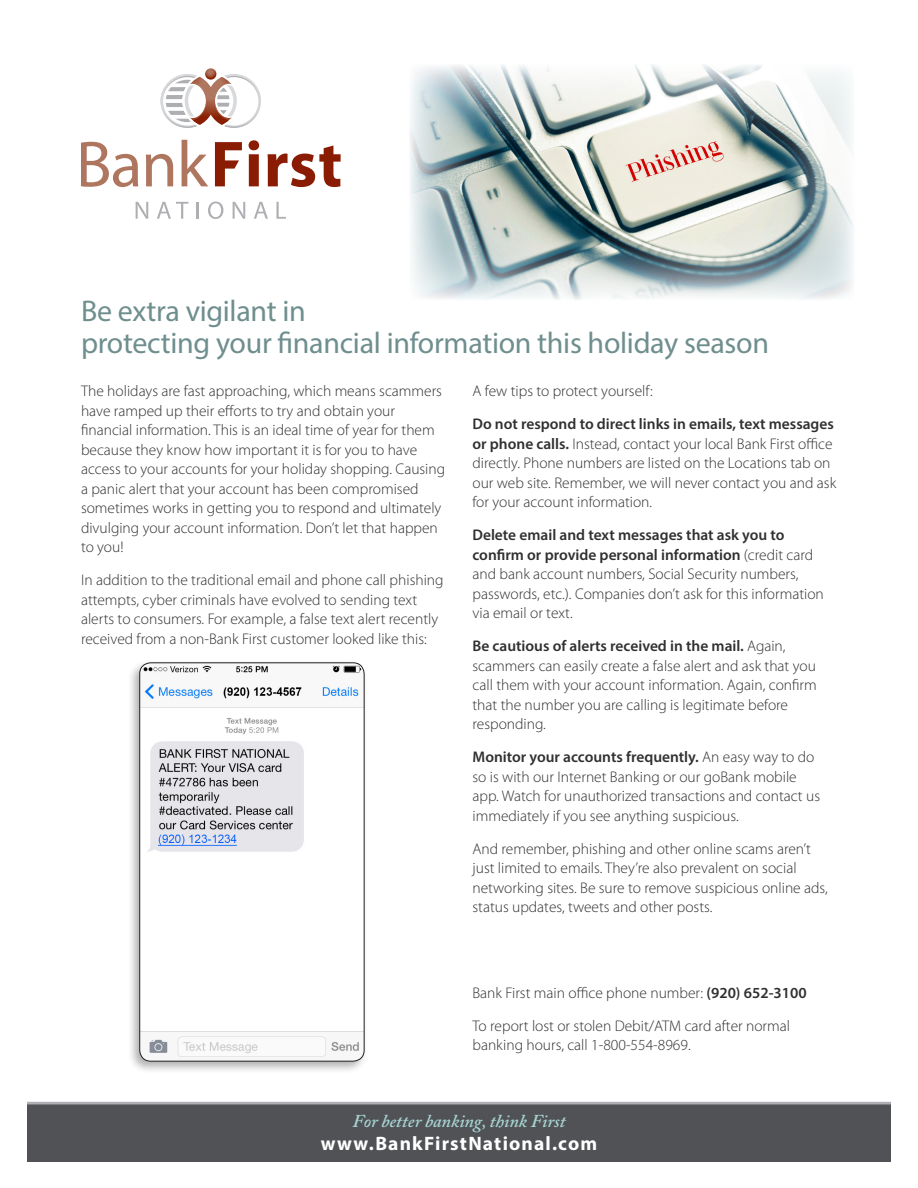
<style>
.page{position:relative;width:918px;height:1188px;background:#fff}
.page>*{position:absolute;margin:0;border:0;box-sizing:border-box;transform-origin:0 0}
.t1{font:30px "Myriad Pro";letter-spacing:-.01em;color:#6f8e8e}
.t2{font:700 19.5px "Myriad Pro";letter-spacing:.06em;color:#fff}
.t3{font:italic 600 18px "Adobe Caslon Pro";color:#a7d3d2}
.t4{font:300 15.45px/19.5px "Myriad Pro";color:#312f30}
.s1{font-weight:600}
</style>
<div class="page">
<svg style="left:136px;top:202px;width:12px;height:17px"></svg>
<svg style="left:157px;top:202px;width:31px;height:17px"></svg>
<svg style="left:197px;top:202px;width:2px;height:17px"></svg>
<svg style="left:208px;top:202px;width:15px;height:17px"></svg>
<svg style="left:233px;top:202px;width:12px;height:17px"></svg>
<svg style="left:254px;top:202px;width:14px;height:17px"></svg>
<svg style="left:276px;top:202px;width:10px;height:17px"></svg>
<svg style="left:81px;top:142px;width:57px;height:45px"></svg>
<svg style="left:146px;top:68px;width:115px;height:118px"></svg>
<svg style="left:268px;top:146px;width:73px;height:41px"></svg>
<div style="left:27px;top:1102px;width:864px;height:60px;background:#505255"></div>
<hr style="left:27px;top:1102px;width:864px;height:2px;background:#aeafb3">
<img style="left:410px;top:65px;width:444px;height:235px">
<div style="left:127px;top:659px;width:241px;height:416px;background:#231f20;opacity:.35"></div>
<img style="left:140px;top:663px;width:224px;height:398px">
<div style="left:139px;top:663px;width:225px;height:398px;border:1px solid #231f20;border-radius:11px"></div>
<p class="t1" style="left:81px;top:292px;width:226px">Be extra vigilant in</p>
<p class="t1" style="left:81px;top:324px;width:689px">protecting your financial information this holiday season</p>
<p class="t4" style="left:81px;top:381px;width:366px">The holidays are fast approaching, which means scammers have ramped up their efforts to try and obtain your financial information. This is an ideal time of year for them because they know how important it is for you to have access to your accounts for your holiday shopping. Causing a panic alert that your account has been compromised sometimes works in getting you to respond and ultimately divulging your account information. Don’t let that happen to you!</p>
<p class="t4" style="left:81px;top:570px;width:364px">In addition to the traditional email and phone call phishing attempts, cyber criminals have evolved to sending text alerts to consumers. For example, a false text alert recently received from a non-Bank First customer looked like this:</p>
<p class="t4" style="left:472px;top:381px;width:182px">A few tips to protect yourself:</p>
<p class="t4" style="left:472px;top:414px;width:365px"><span class="s1">Do not respond to direct links in emails, text messages or phone calls.</span> Instead, contact your local Bank First office directly. Phone numbers are listed on the Locations tab on our web site. Remember, we will never contact you and ask for your account information.</p>
<p class="t4" style="left:472px;top:525px;width:353px"><span class="s1">Delete email and text messages that ask you to confirm or provide personal information</span> (credit card and bank account numbers, Social Security numbers, passwords, etc.). Companies don’t ask for this information via email or text.</p>
<p class="t4" style="left:472px;top:636px;width:346px"><span class="s1">Be cautious of alerts received in the mail.</span> Again, scammers can easily create a false alert and ask that you call them with your account information. Again, confirm that the number you are calling is legitimate before responding.</p>
<p class="t4" style="left:472px;top:747px;width:349px"><span class="s1">Monitor your accounts frequently.</span> An easy way to do so is with our Internet Banking or our goBank mobile app. Watch for unauthorized transactions and contact us immediately if you see anything suspicious.</p>
<p class="t4" style="left:472px;top:839px;width:357px">And remember, phishing and other online scams aren’t just limited to emails. They’re also prevalent on social networking sites. Be sure to remove suspicious online ads, status updates, tweets and other posts.</p>
<p class="t4" style="left:472px;top:983px;width:336px">Bank First main office phone number: <span class="s1">(920) 652-3100</span></p>
<p class="t4" style="left:472px;top:1016px;width:319px">To report lost or stolen Debit/ATM card after normal banking hours, call 1-800-554-8969.</p>
<p class="t3" style="left:353px;top:1110px;width:214px">For better banking, think First</p>
<p class="t2" style="left:321px;top:1131px;width:278px">www.BankFirstNational.com</p>
</div>
